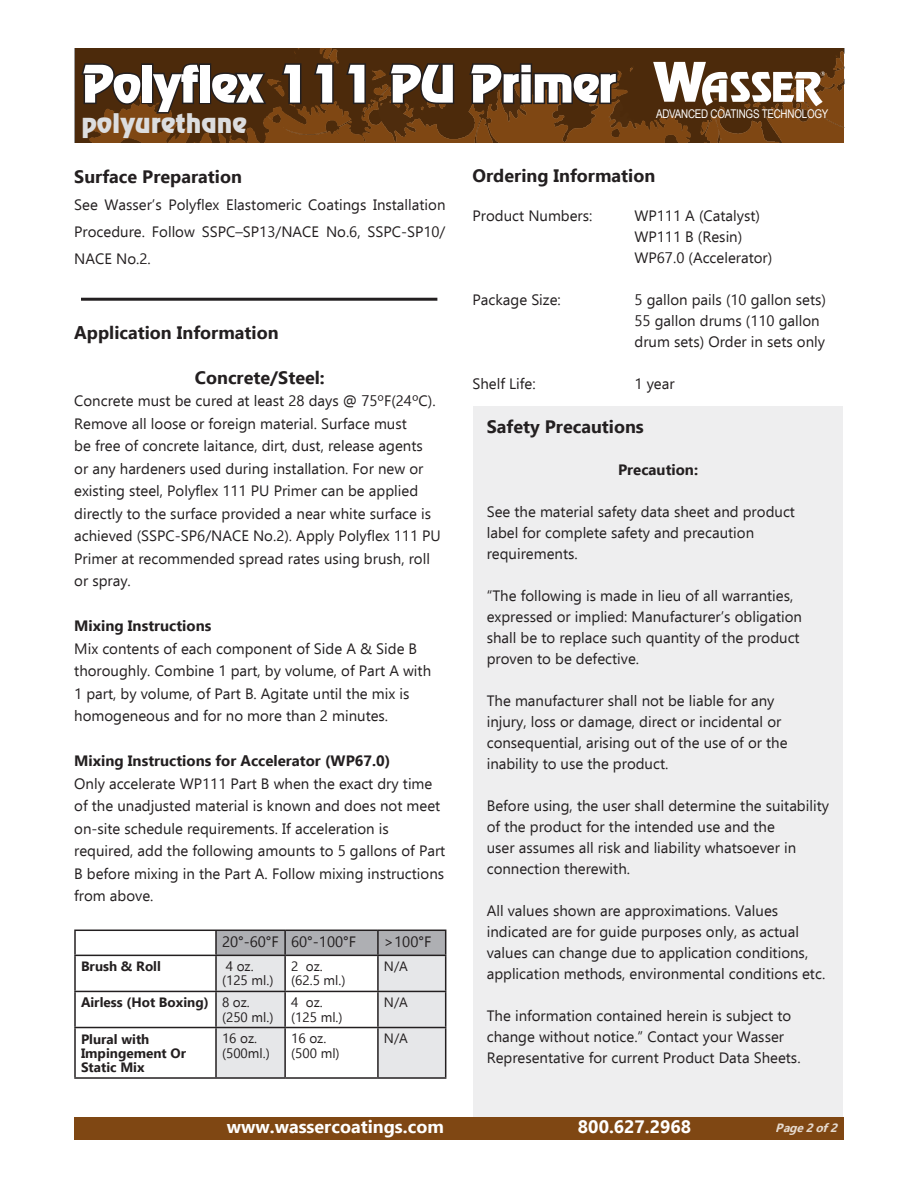
<style>
.page{position:relative;width:918px;height:1188px;background:#fff}
.page>*{position:absolute;margin:0;border:0;box-sizing:border-box;transform-origin:0 0}
.t1{font:51px "Revue BT";letter-spacing:-.035em;color:#fff}
.t2{font:27px "Revue BT";color:#dcdddf}
.t3{font:700 18px "Ebrima";color:#231f20}
.t4{font:700 18px "Ebrima";color:#fff}
.t5{font:15px/21px "Ebrima";color:#231f20}
.t6{font:700 15px "Ebrima";color:#231f20}
.t7{font:13.5px/14.2px "Ebrima";color:#231f20}
.t8{font:700 13.5px/14.2px "Ebrima";color:#231f20}
.t9{font:12px "Arial Narrow";letter-spacing:-.02em;color:#fff}
.t10{font:italic 700 12px "Ebrima";color:#fff}
</style>
<div class="page">
<img style="left:75px;top:48px;width:769px;height:95px">
<div style="left:74px;top:1117px;width:770px;height:22px;background:#7f4713"></div>
<svg style="left:653px;top:62px;width:172px;height:44px"></svg>
<svg style="left:79px;top:62px;width:124px;height:54px;background:#442811"></svg>
<div style="left:199px;top:63px;width:12px;height:41px;border:3px solid #231f20"></div>
<svg style="left:209px;top:70px;width:60px;height:37px;background:#3c2513"></svg>
<svg style="left:280px;top:62px;width:23px;height:44px"></svg>
<svg style="left:312px;top:62px;width:23px;height:44px"></svg>
<svg style="left:344px;top:62px;width:23px;height:44px"></svg>
<svg style="left:387px;top:62px;width:69px;height:44px;background:#3f2712"></svg>
<svg style="left:467px;top:62px;width:152px;height:44px;background:#442a13"></svg>
<hr style="left:74px;top:930px;width:142px;height:1px;background:#231f20">
<hr style="left:74px;top:931px;width:2px;height:24px;background:#231f20">
<hr style="left:215px;top:931px;width:2px;height:24px;background:#231f20">
<svg style="left:216px;top:930px;width:230px;height:147px"></svg>
<hr style="left:74px;top:955px;width:142px;height:1px;background:#231f20">
<hr style="left:74px;top:956px;width:2px;height:35px;background:#231f20">
<hr style="left:216px;top:955px;width:69px;height:1px;background:#231f20">
<hr style="left:215px;top:956px;width:2px;height:35px;background:#231f20">
<hr style="left:285px;top:955px;width:93px;height:1px;background:#231f20">
<hr style="left:284px;top:956px;width:2px;height:35px;background:#231f20">
<hr style="left:378px;top:955px;width:68px;height:1px;background:#231f20">
<hr style="left:74px;top:991px;width:142px;height:1px;background:#231f20">
<hr style="left:74px;top:992px;width:2px;height:35px;background:#231f20">
<hr style="left:216px;top:991px;width:69px;height:1px;background:#231f20">
<hr style="left:215px;top:992px;width:2px;height:35px;background:#231f20">
<hr style="left:285px;top:991px;width:93px;height:1px;background:#231f20">
<hr style="left:284px;top:992px;width:2px;height:35px;background:#231f20">
<hr style="left:74px;top:1027px;width:142px;height:1px;background:#231f20">
<hr style="left:74px;top:1028px;width:2px;height:49px;background:#231f20">
<hr style="left:216px;top:1027px;width:69px;height:1px;background:#231f20">
<hr style="left:215px;top:1028px;width:2px;height:49px;background:#231f20">
<hr style="left:285px;top:1027px;width:93px;height:1px;background:#231f20">
<hr style="left:284px;top:1028px;width:2px;height:49px;background:#231f20">
<hr style="left:74px;top:1077px;width:142px;height:2px;background:#231f20">
<hr style="left:216px;top:1077px;width:69px;height:2px;background:#231f20">
<hr style="left:285px;top:1077px;width:93px;height:2px;background:#231f20">
<hr style="left:377px;top:956px;width:2px;height:35px;background:#231f20">
<hr style="left:445px;top:956px;width:1px;height:35px;background:#231f20">
<hr style="left:378px;top:991px;width:68px;height:1px;background:#231f20">
<hr style="left:377px;top:992px;width:2px;height:35px;background:#231f20">
<hr style="left:445px;top:992px;width:1px;height:35px;background:#231f20">
<hr style="left:378px;top:1027px;width:68px;height:1px;background:#231f20">
<hr style="left:377px;top:1028px;width:2px;height:49px;background:#231f20">
<hr style="left:445px;top:1028px;width:1px;height:49px;background:#231f20">
<hr style="left:378px;top:1077px;width:68px;height:2px;background:#231f20">
<div style="left:473px;top:406px;width:370px;height:711px;background:#eeeeef"></div>
<hr style="left:81px;top:298px;width:356px;height:3px;background:#231f20">
<h1 class="t1" style="left:81px;top:53px;width:537px">Polyflex 111 PU Primer</h1>
<h2 class="t2" style="left:81px;top:107px;width:167px">polyurethane</h2>
<p class="t9" style="left:656px;top:105px;width:174px">ADVANCED COATINGS TECHNOLOGY</p>
<p class="t3" style="left:74px;top:163px;width:169px">Surface Preparation</p>
<p class="t5" style="left:74px;top:190px;width:373px;line-height:27px;text-align:justify">See Wasser’s Polyflex Elastomeric Coatings Installation Procedure. Follow SSPC–SP13/NACE No.6, SSPC-SP10/ NACE No.2.</p>
<p class="t3" style="left:74px;top:319px;width:206px">Application Information</p>
<p class="t3" style="left:195px;top:364px;width:131px">Concrete/Steel:</p>
<p class="t5" style="left:74px;top:390px;width:363px">Concrete must be cured at least 28 days @ 75ºF(24ºC).</p>
<p class="t5" style="left:74px;top:412px;width:368px;line-height:22.5px">Remove all loose or foreign material. Surface must<br>be free of concrete laitance, dirt, dust, release agents<br>or any hardeners used during installation. For new or existing steel, Polyflex 111 PU Primer can be applied directly to the surface provided a near white surface is achieved (SSPC-SP6/NACE No.2). Apply Polyflex 111 PU Primer at recommended spread rates using brush, roll or spray.</p>
<p class="t6" style="left:74px;top:615px;width:139px">Mixing Instructions</p>
<p class="t5" style="left:74px;top:637px;width:358px;line-height:22.5px">Mix contents of each component of Side A &amp; Side B thoroughly. Combine 1 part, by volume, of Part A with</p>
<p class="t5" style="left:74px;top:682px;width:337px;line-height:22.5px">1 part, by volume, of Part B. Agitate until the mix is homogeneous and for no more than 2 minutes.</p>
<p class="t6" style="left:74px;top:750px;width:318px">Mixing Instructions for Accelerator (WP67.0)</p>
<p class="t5" style="left:74px;top:772px;width:368px;line-height:22.5px">Only accelerate WP111 Part B when the exact dry time of the unadjusted material is known and does not meet</p>
<p class="t5" style="left:74px;top:817px;width:373px;line-height:22.5px">on-site schedule requirements. If acceleration is required, add the following amounts to 5 gallons of Part B before mixing in the Part A. Follow mixing instructions from above.</p>
<p class="t5" style="left:222px;top:931px;width:58px">20°-60°F</p>
<p class="t5" style="left:291px;top:931px;width:67px">60°-100°F</p>
<p class="t5" style="left:384px;top:931px;width:49px">&gt;100°F</p>
<p class="t8" style="left:81px;top:959px;width:81px">Brush &amp; Roll</p>
<p class="t7" style="left:222px;top:959px;width:53px">4 oz. (125 ml.)</p>
<p class="t7" style="left:291px;top:959px;width:33px">2 oz.</p>
<p class="t7" style="left:384px;top:959px;width:26px">N/A</p>
<p class="t7" style="left:291px;top:973px;width:56px">(62.5 ml.)</p>
<p class="t8" style="left:81px;top:995px;width:129px">Airless (Hot Boxing)</p>
<p class="t7" style="left:222px;top:995px;width:53px">8 oz. (250 ml.)</p>
<p class="t7" style="left:291px;top:995px;width:33px">4 oz.</p>
<p class="t7" style="left:291px;top:1009px;width:53px">(125 ml.)</p>
<p class="t8" style="left:81px;top:1031px;width:107px">Plural with<br>Impingement Or<br>Static Mix</p>
<p class="t7" style="left:222px;top:1031px;width:49px">16 oz. (500ml.)</p>
<p class="t7" style="left:291px;top:1031px;width:37px">16 oz.</p>
<p class="t7" style="left:291px;top:1045px;width:50px">(500 ml)</p>
<p class="t7" style="left:384px;top:995px;width:26px">N/A</p>
<p class="t7" style="left:384px;top:1031px;width:26px">N/A</p>
<p class="t3" style="left:472px;top:162px;width:184px">Ordering Information</p>
<p class="t5" style="left:472px;top:205px;width:121px">Product Numbers:</p>
<p class="t5" style="left:634px;top:205px;width:127px">WP111 A (Catalyst)</p>
<p class="t5" style="left:634px;top:226px;width:109px">WP111 B (Resin)</p>
<p class="t5" style="left:634px;top:247px;width:139px">WP67.0 (Accelerator)</p>
<p class="t5" style="left:472px;top:289px;width:90px">Package Size:</p>
<p class="t5" style="left:634px;top:289px;width:193px">5 gallon pails (10 gallon sets)</p>
<p class="t5" style="left:634px;top:310px;width:192px">55 gallon drums (110 gallon drum sets) Order in sets only</p>
<p class="t5" style="left:472px;top:373px;width:65px">Shelf Life:</p>
<p class="t5" style="left:634px;top:373px;width:42px">1 year</p>
<p class="t3" style="left:487px;top:413px;width:159px">Safety Precautions</p>
<p class="t6" style="left:618px;top:459px;width:82px">Precaution:</p>
<p class="t5" style="left:487px;top:501px;width:310px">See the material safety data sheet and product label for complete safety and precaution requirements.</p>
<p class="t5" style="left:487px;top:585px;width:317px">“The following is made in lieu of all warranties, expressed or implied: Manufacturer’s obligation shall be to replace such quantity of the product proven to be defective.</p>
<p class="t5" style="left:487px;top:690px;width:302px">The manufacturer shall not be liable for any injury, loss or damage, direct or incidental or consequential, arising out of the use of or the inability to use the product.</p>
<p class="t5" style="left:487px;top:795px;width:344px">Before using, the user shall determine the suitability of the product for the intended use and the<br>user assumes all risk and liability whatsoever in connection therewith.</p>
<p class="t5" style="left:487px;top:900px;width:340px">All values shown are approximations. Values indicated are for guide purposes only, as actual values can change due to application conditions, application methods, environmental conditions etc.</p>
<p class="t5" style="left:487px;top:1005px;width:315px">The information contained herein is subject to change without notice.” Contact your Wasser<br>Representative for current Product Data Sheets.</p>
<p class="t4" style="left:227px;top:1113px;width:219px">www.wassercoatings.com</p>
<p class="t4" style="left:578px;top:1113px;width:115px">800.627.2968</p>
<p class="t10" style="left:776px;top:1119px;width:67px">Page2of2</p>
</div>
